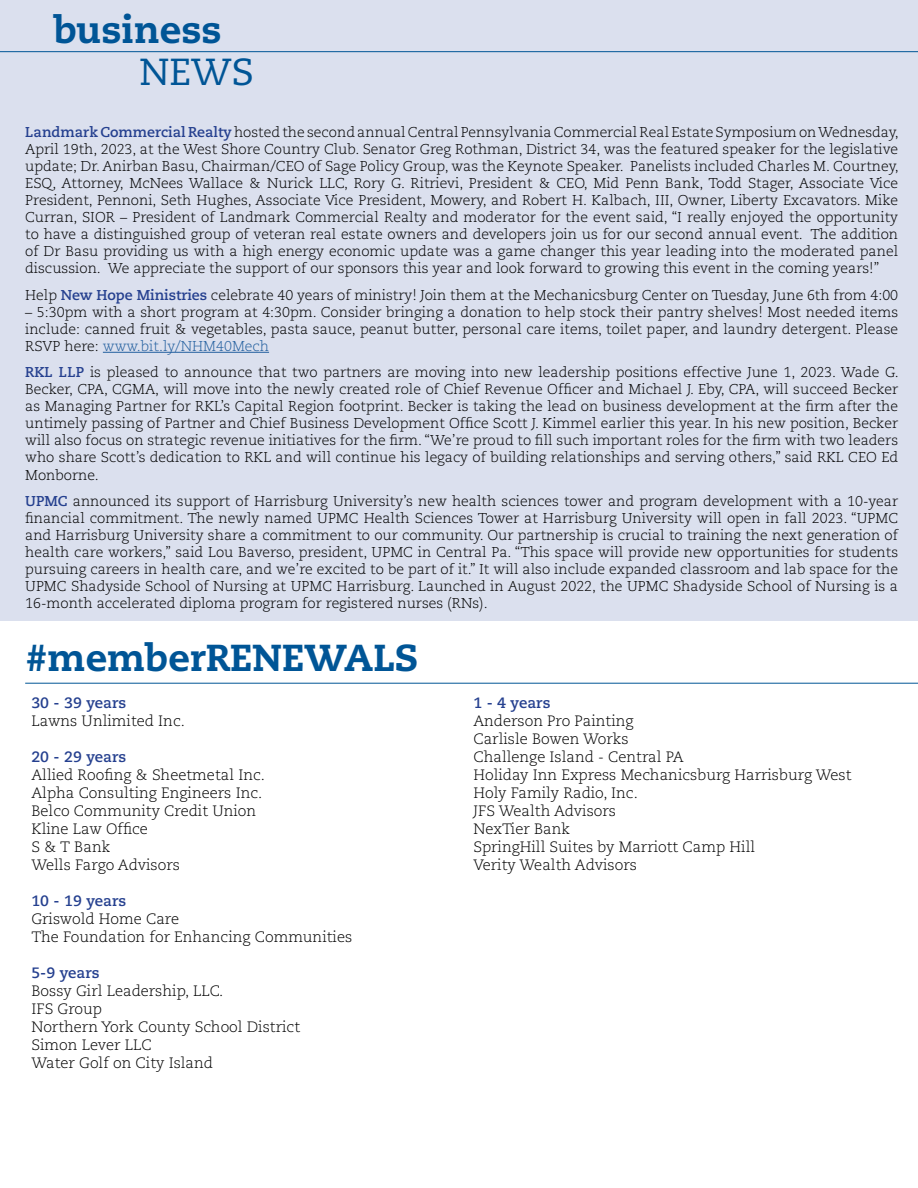
<style>
.page{position:relative;width:918px;height:1188px;background:#fff}
.page>*{position:absolute;margin:0;border:0;box-sizing:border-box;transform-origin:0 0}
.t1{font:800 37.65px "Caecilia LT Std";color:#005596}
.t2{font:37.65px "Caecilia LT Std";color:#005596}
.t3{font:800 37.5px "Caecilia LT Std";color:#005596}
.t4{font:300 15px/18px "Caecilia LT Std";color:#000}
.t5{font:700 15px "Caecilia LT Std";color:#25408f}
.t6{font:300 14.25px/17.1px "Caecilia LT Std";color:#000;text-align:justify}
.s1{font-weight:700;color:#25408f}
.s2{color:#215e9e}
</style>
<div class="page">
<div style="left:0;top:0;width:918px;height:621px;background:#dbe0ee"></div>
<hr style="left:103px;top:352px;width:166px;height:1px;background:#215e9e">
<hr style="left:0;top:51px;width:918px;height:1px;background:#005596">
<hr style="left:25px;top:683px;width:893px;height:1px;background:#005596">
<h1 class="t1" style="left:54px;top:7px;width:169px">business</h1>
<h1 class="t2" style="left:140px;top:50px;width:116px">NEWS</h1>
<p class="t6" style="left:25px;top:124px;width:875px"><span class="s1">Landmark Commercial Realty</span> hosted the second annual Central Pennsylvania Commercial Real Estate Symposium on Wednesday, April 19th, 2023, at the West Shore Country Club. Senator Greg Rothman, District 34, was the featured speaker for the legislative update; Dr. Anirban Basu, Chairman/CEO of Sage Policy Group, was the Keynote Speaker. Panelists included Charles M. Courtney, ESQ, Attorney, McNees Wallace &amp; Nurick LLC, Rory G. Ritrievi, President &amp; CEO, Mid Penn Bank, Todd Stager, Associate Vice President, Pennoni, Seth Hughes, Associate Vice President, Mowery, and Robert H. Kalbach, III, Owner, Liberty Excavators. Mike Curran, SIOR – President of Landmark Commercial Realty and moderator for the event said, “I really enjoyed the opportunity to have a distinguished group of veteran real estate owners and developers join us for our second annual event. The addition of Dr Basu providing us with a high energy economic update was a game changer this year leading into the moderated panel discussion. We appreciate the support of our sponsors this year and look forward to growing this event in the coming years!”</p>
<p class="t6" style="left:25px;top:286px;width:874px">Help <span class="s1">New Hope Ministries</span> celebrate 40 years of ministry! Join them at the Mechanicsburg Center on Tuesday, June 6th from 4:00</p>
<p class="t6" style="left:25px;top:304px;width:875px">– 5:30pm with a short program at 4:30pm. Consider bringing a donation to help stock their pantry shelves! Most needed items include: canned fruit &amp; vegetables, pasta sauce, peanut butter, personal care items, toilet paper, and laundry detergent. Please RSVP here: <span class="s2">www.bit.ly/NHM40Mech</span></p>
<p class="t6" style="left:25px;top:364px;width:875px"><span class="s1">RKL LLP</span> is pleased to announce that two partners are moving into new leadership positions effective June 1, 2023. Wade G.<br>Becker, CPA, CGMA, will move into the newly created role of Chief Revenue Officer and Michael J. Eby, CPA, will succeed Becker as Managing Partner for RKL’s Capital Region footprint. Becker is taking the lead on business development at the firm after the untimely passing of Partner and Chief Business Development Office Scott J. Kimmel earlier this year. In his new position, Becker will also focus on strategic revenue initiatives for the firm. “We’re proud to fill such important roles for the firm with two leaders who share Scott’s dedication to RKL and will continue his legacy of building relationships and serving others,” said RKL CEO Ed Monborne.</p>
<p class="t6" style="left:25px;top:493px;width:875px"><span class="s1">UPMC</span> announced its support of Harrisburg University’s new health sciences tower and program development with a 10-year financial commitment. The newly named UPMC Health Sciences Tower at Harrisburg University will open in fall 2023. “UPMC and Harrisburg University share a commitment to our community. Our partnership is crucial to training the next generation of health care workers,” said Lou Baverso, president, UPMC in Central Pa. “This space will provide new opportunities for students pursuing careers in health care, and we’re excited to be part of it.” It will also include expanded classroom and lab space for the UPMC Shadyside School of Nursing at UPMC Harrisburg. Launched in August 2022, the UPMC Shadyside School of Nursing is a 16-month accelerated diploma program for registered nurses (RNs).</p>
<h2 class="t3" style="left:25px;top:634px;width:395px">#memberRENEWALS</h2>
<p class="t5" style="left:31px;top:694px;width:96px">30 - 39 years</p>
<p class="t4" style="left:31px;top:712px;width:155px">Lawns Unlimited Inc.</p>
<p class="t5" style="left:31px;top:748px;width:96px">20 - 29 years</p>
<p class="t4" style="left:31px;top:766px;width:235px">Allied Roofing &amp; Sheetmetal Inc.<br>Alpha Consulting Engineers Inc.<br>Belco Community Credit Union<br>Kline Law Office<br>S &amp; T Bank<br>Wells Fargo Advisors</p>
<p class="t5" style="left:31px;top:892px;width:96px">10 - 19 years</p>
<p class="t4" style="left:31px;top:910px;width:322px">Griswold Home Care<br>The Foundation for Enhancing Communities</p>
<p class="t5" style="left:31px;top:964px;width:70px">5-9 years</p>
<p class="t4" style="left:31px;top:982px;width:270px">Bossy Girl Leadership, LLC.<br>IFS Group<br>Northern York County School District<br>Simon Lever LLC<br>Water Golf on City Island</p>
<p class="t5" style="left:473px;top:694px;width:79px">1 - 4 years</p>
<p class="t4" style="left:473px;top:712px;width:380px">Anderson Pro Painting<br>Carlisle Bowen Works<br>Challenge Island - Central PA<br>Holiday Inn Express Mechanicsburg Harrisburg West<br>Holy Family Radio, Inc.<br>JFS Wealth Advisors<br>NexTier Bank<br>SpringHill Suites by Marriott Camp Hill<br>Verity Wealth Advisors</p>
</div>
